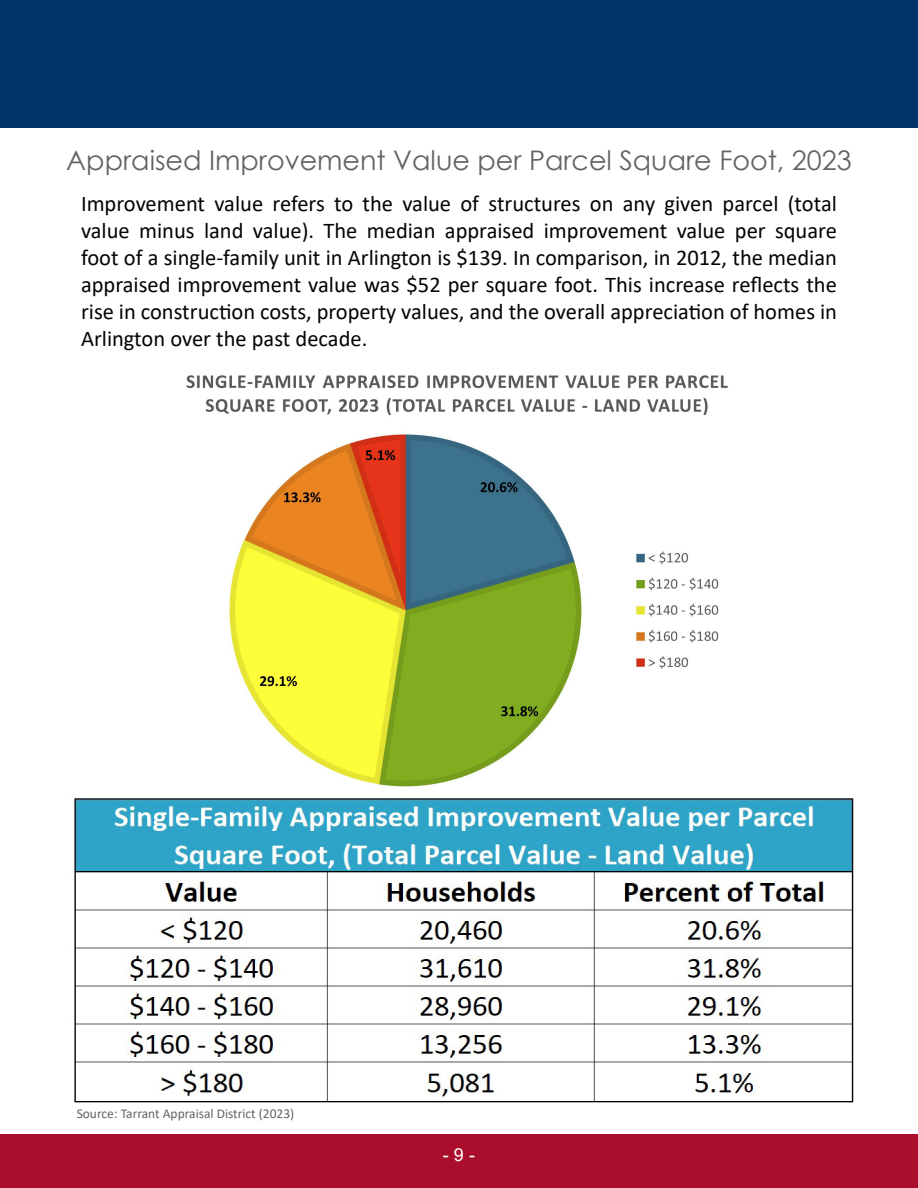
<style>
.page{position:relative;width:918px;height:1188px;background:#fff}
.page>*{position:absolute;margin:0;border:0;box-sizing:border-box;transform-origin:0 0}
.t1{font:27px "Century Gothic";color:#636366}
.t2{font:22.5px/27px "Calibri";color:#040503;text-align:justify}
.t3{font:18px "Arial";color:#fff}
.t4{font:13.5px "Calibri";color:#636366}
</style>
<div class="page">
<div style="left:0;top:1134px;width:918px;height:54px;background:#ab0e2c"></div>
<div style="left:0;top:0;width:918px;height:127px;background:#003369"></div>
<img style="left:72px;top:796px;width:784px;height:307px">
<img style="left:186px;top:375px;width:542px;height:412px">
<p class="t1" style="left:66px;top:142px;width:787px">Appraised Improvement Value per Parcel Square Foot, 2023</p>
<p class="t2" style="left:81px;top:190px;width:758px">Improvement value refers to the value of structures on any given parcel (total value minus land value). The median appraised improvement value per square foot of a single-family unit in Arlington is $139. In comparison, in 2012, the median appraised improvement value was $52 per square foot. This increase reflects the rise in construction costs, property values, and the overall appreciation of homes in Arlington over the past decade.</p>
<p class="t4" style="left:77px;top:1104px;width:219px">Source: Tarrant Appraisal District (2023)</p>
<p class="t3" style="left:443px;top:1142px;width:34px">- 9 -</p>
</div>
